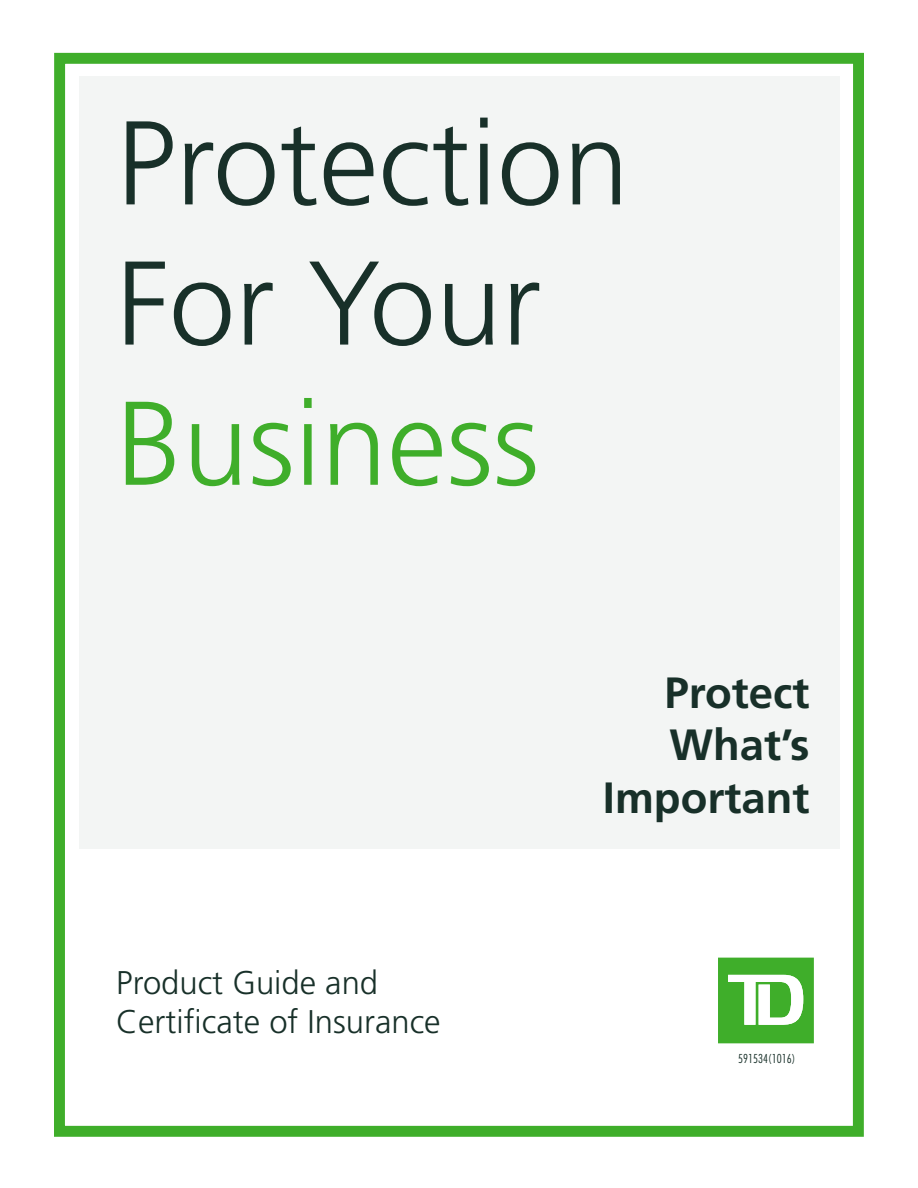
<style>
.page{position:relative;width:918px;height:1188px;background:#fff}
.page>*{position:absolute;margin:0;border:0;box-sizing:border-box;transform-origin:0 0}
.t1{font:300 118.95px/140.2px "Frutiger";color:#183029}
.t2{font:300 118.95px "Frutiger";color:#3fae2a}
.t3{font:700 43.8px/52.5px "Frutiger";color:#183029;text-align:right}
.t4{font:300 32.85px/39.3px "Frutiger";color:#183029}
.t5{font:300 condensed 12px "Futura";color:#183029}
</style>
<div class="page">
<div style="left:79px;top:76px;width:760px;height:773px;background:#f3f5f4"></div>
<div style="left:54px;top:53px;width:810px;height:1084px;border:11px solid #3fae2a"></div>
<svg style="left:718px;top:958px;width:96px;height:85px"></svg>
<h1 class="t1" style="left:116px;top:93px;width:515px">Protection<br>For Your</h1>
<h1 class="t2" style="left:116px;top:376px;width:424px">Business</h1>
<p class="t4" style="left:116px;top:962px;width:326px">Product Guide and<br>Certificate of Insurance</p>
<h2 class="t3" style="left:603px;top:666px;width:208px">Protect<br>What’s<br>Important</h2>
<p class="t5" style="left:738px;top:1051px;width:59px">591534(1016)</p>
</div>
